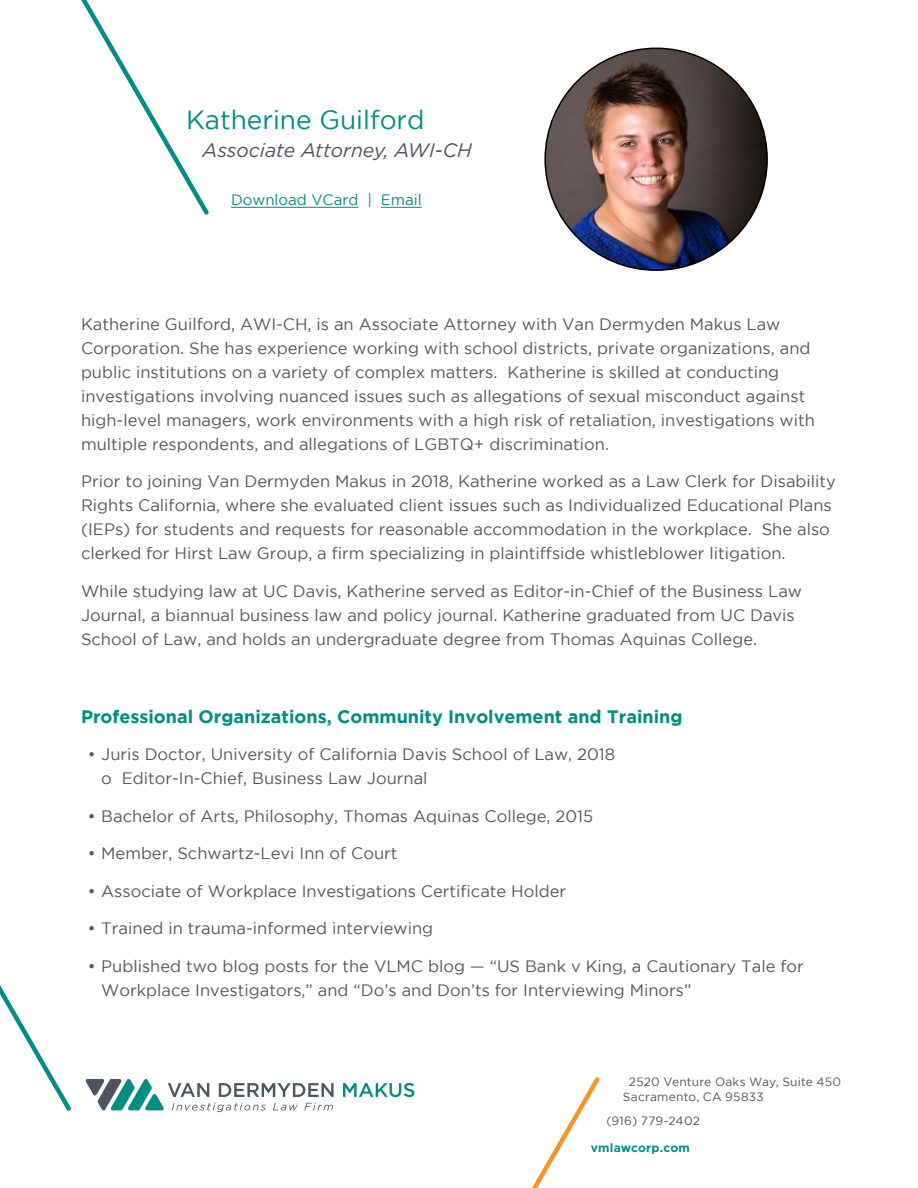
<style>
.page{position:relative;width:918px;height:1188px;background:#fff}
.page>*{position:absolute;margin:0;border:0;box-sizing:border-box;transform-origin:0 0}
.t1{font:26.25px "Gotham";color:#008d83}
.t2{font:italic 19.5px "Gotham";color:#50545d}
.t3{font:700 18px "Gotham";color:#008d83}
.t4{font:16.5px/24px "Gotham";color:#575757}
.t5{font:15px "Gotham";color:#008d83}
.t6{font:12px/15px "Gotham";letter-spacing:.02em;color:#50545d}
.t7{font:700 12px "Gotham";letter-spacing:.015em;color:#008d83}
</style>
<div class="page">
<svg style="left:532px;top:1077px;width:68px;height:111px"></svg>
<svg style="left:0;top:985px;width:71px;height:126px"></svg>
<svg style="left:343px;top:1083px;width:71px;height:14px"></svg>
<svg style="left:86px;top:1079px;width:248px;height:33px"></svg>
<img style="left:545px;top:48px;width:222px;height:222px;border-radius:111px">
<hr style="left:231px;top:207px;width:127px;height:1px;background:#008d83">
<hr style="left:381px;top:207px;width:41px;height:1px;background:#008d83">
<svg style="left:81px;top:0;width:128px;height:215px"></svg>
<h1 class="t1" style="left:186px;top:105px;width:240px">Katherine Guilford</h1>
<p class="t2" style="left:202px;top:138px;width:271px">Associate Attorney, AWI-CH</p>
<p class="t5" style="left:231px;top:192px;width:192px">Download VCard | Email</p>
<p class="t4" style="left:81px;top:311px;width:736px">Katherine Guilford, AWI-CH, is an Associate Attorney with Van Dermyden Makus Law Corporation. She has experience working with school districts, private organizations, and public institutions on a variety of complex matters. Katherine is skilled at conducting investigations involving nuanced issues such as allegations of sexual misconduct against high-level managers, work environments with a high risk of retaliation, investigations with multiple respondents, and allegations of LGBTQ+ discrimination.</p>
<p class="t4" style="left:81px;top:469px;width:756px">Prior to joining Van Dermyden Makus in 2018, Katherine worked as a Law Clerk for Disability Rights California, where she evaluated client issues such as Individualized Educational Plans (IEPs) for students and requests for reasonable accommodation in the workplace. She also clerked for Hirst Law Group, a firm specializing in plaintiffside whistleblower litigation.</p>
<p class="t4" style="left:81px;top:579px;width:723px">While studying law at UC Davis, Katherine served as Editor-in-Chief of the Business Law<br>Journal, a biannual business law and policy journal. Katherine graduated from UC Davis<br>School of Law, and holds an undergraduate degree from Thomas Aquinas College.</p>
<p class="t3" style="left:81px;top:706px;width:603px">Professional Organizations, Community Involvement and Training</p>
<p class="t4" style="left:101px;top:742px;width:516px;text-indent:-13px">• Juris Doctor, University of California Davis School of Law, 2018 o Editor-In-Chief, Business Law Journal</p>
<p class="t4" style="left:88px;top:803px;width:507px">• Bachelor of Arts, Philosophy, Thomas Aquinas College, 2015</p>
<p class="t4" style="left:88px;top:841px;width:311px">• Member, Schwartz-Levi Inn of Court</p>
<p class="t4" style="left:88px;top:878px;width:480px">• Associate of Workplace Investigations Certificate Holder</p>
<p class="t4" style="left:88px;top:916px;width:347px">• Trained in trauma-informed interviewing</p>
<p class="t4" style="left:101px;top:954px;width:704px;text-indent:-13px">• Published two blog posts for the VLMC blog — “US Bank v King, a Cautionary Tale for<br>Workplace Investigators,” and “Do’s and Don’ts for Interviewing Minors”</p>
<p class="t6" style="left:623px;top:1074px;width:220px;text-indent:6px">2520 Venture Oaks Way, Suite 450<br>Sacramento, CA 95833</p>
<p class="t6" style="left:606px;top:1113px;width:95px">(916) 779-2402</p>
<p class="t7" style="left:591px;top:1140px;width:101px">vmlawcorp.com</p>
</div>
